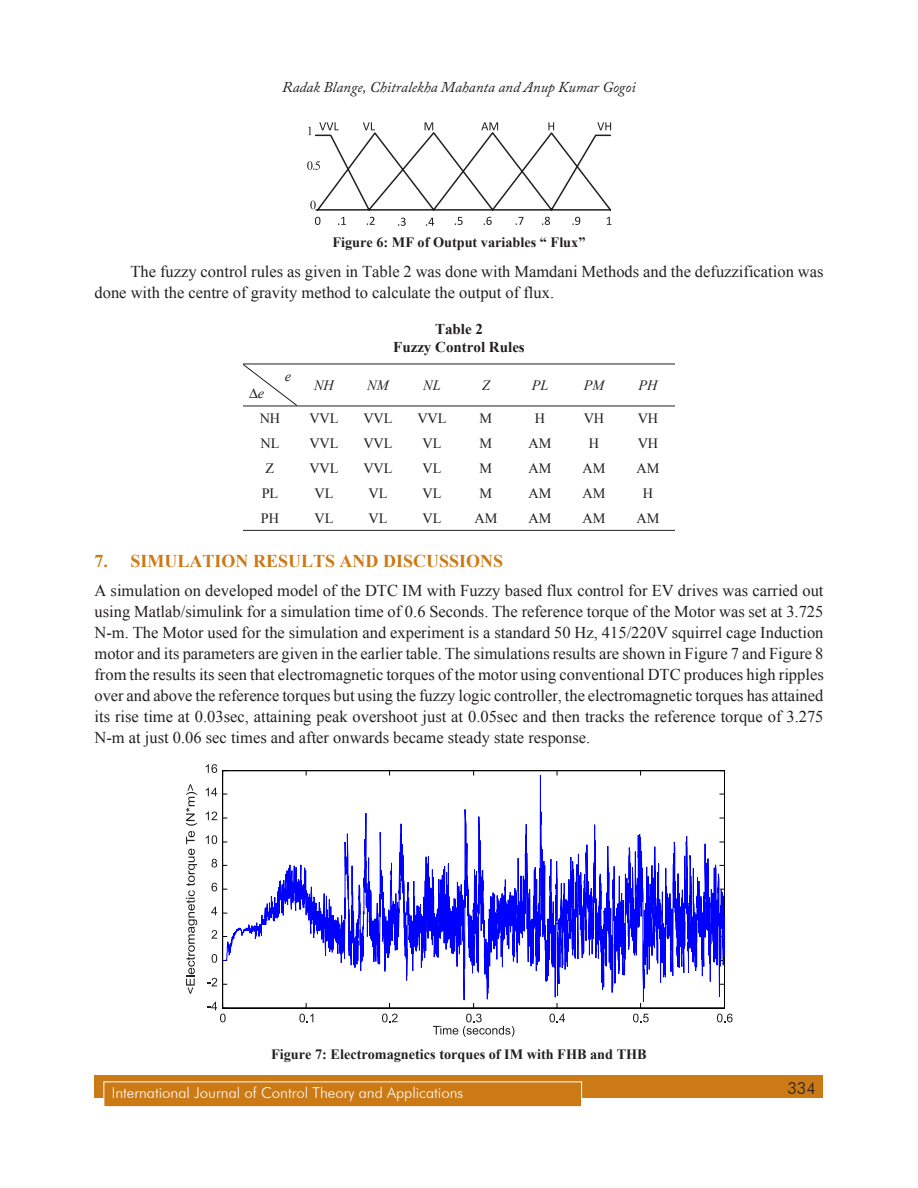
<style>
.page{position:relative;width:918px;height:1188px;background:#fff}
.page>*{position:absolute;margin:0;border:0;box-sizing:border-box;transform-origin:0 0}
.Subhead_1{font:700 18px "Times New Roman";color:#cb7a16}
.Body_text{font:16.5px/21px "Times New Roman";color:#231f20}
.t1{font:300 16.5px "Futura BT";color:#231f20}
.t2{font:300 15px "Futura BT";color:#fff}
.t3{font:italic 15px "Adobe Caslon Pro";color:#231f20}
.Table_Head{font:700 15px/18px "Times New Roman";color:#231f20;text-align:center}
.t4{font:700 14.25px "Times New Roman";color:#231f20}
.t5{font:14.25px "Times New Roman";color:#231f20}
.t6{font:italic 14.25px "Times New Roman";color:#231f20}
</style>
<div class="page">
<div style="left:94px;top:1076px;width:730px;height:22px;background:#cb7a16"></div>
<div style="left:104px;top:1082px;width:478px;height:25px;background:#cb7a16"></div>
<div style="left:104px;top:1082px;width:478px;height:25px;border:1px solid #fff"></div>
<svg style="left:307px;top:122px;width:305px;height:104px"></svg>
<hr style="left:243px;top:530px;width:54px;height:1px;background:#231f20">
<hr style="left:297px;top:530px;width:54px;height:1px;background:#231f20">
<hr style="left:351px;top:530px;width:54px;height:1px;background:#231f20">
<hr style="left:405px;top:530px;width:54px;height:1px;background:#231f20">
<hr style="left:459px;top:530px;width:54px;height:1px;background:#231f20">
<hr style="left:513px;top:530px;width:54px;height:1px;background:#231f20">
<hr style="left:567px;top:530px;width:54px;height:1px;background:#231f20">
<hr style="left:621px;top:530px;width:54px;height:1px;background:#231f20">
<hr style="left:297px;top:364px;width:54px;height:1px;background:#231f20">
<hr style="left:351px;top:364px;width:54px;height:1px;background:#231f20">
<hr style="left:405px;top:364px;width:54px;height:1px;background:#231f20">
<hr style="left:459px;top:364px;width:54px;height:1px;background:#231f20">
<hr style="left:513px;top:364px;width:54px;height:1px;background:#231f20">
<hr style="left:567px;top:364px;width:54px;height:1px;background:#231f20">
<hr style="left:621px;top:364px;width:54px;height:1px;background:#231f20">
<hr style="left:243px;top:406px;width:54px;height:1px;background:#231f20">
<hr style="left:297px;top:406px;width:54px;height:1px;background:#231f20">
<hr style="left:351px;top:406px;width:54px;height:1px;background:#231f20">
<hr style="left:405px;top:406px;width:54px;height:1px;background:#231f20">
<hr style="left:459px;top:406px;width:54px;height:1px;background:#231f20">
<hr style="left:513px;top:406px;width:54px;height:1px;background:#231f20">
<hr style="left:567px;top:406px;width:54px;height:1px;background:#231f20">
<hr style="left:621px;top:406px;width:54px;height:1px;background:#231f20">
<svg style="left:725px;top:1014px;width:8px;height:8px"></svg>
<svg style="left:207px;top:1002px;width:15px;height:20px"></svg>
<svg style="left:208px;top:978px;width:9px;height:8px"></svg>
<svg style="left:212px;top:954px;width:5px;height:9px"></svg>
<svg style="left:211px;top:930px;width:6px;height:9px"></svg>
<svg style="left:211px;top:907px;width:6px;height:8px"></svg>
<svg style="left:212px;top:883px;width:5px;height:8px"></svg>
<svg style="left:212px;top:859px;width:5px;height:9px"></svg>
<svg style="left:206px;top:835px;width:11px;height:9px"></svg>
<svg style="left:206px;top:812px;width:11px;height:8px"></svg>
<svg style="left:206px;top:788px;width:11px;height:8px"></svg>
<svg style="left:206px;top:764px;width:12px;height:9px"></svg>
<svg style="left:222px;top:770px;width:503px;height:264px"></svg>
<svg style="left:433px;top:1014px;width:81px;height:23px"></svg>
<svg style="left:186px;top:784px;width:11px;height:210px"></svg>
<svg style="left:243px;top:364px;width:54px;height:42px"></svg>
<p class="t3" style="left:282px;top:78px;width:355px">Radak Blange, Chitralekha Mahanta and Anup Kumar Gogoi</p>
<p class="t4" style="left:333px;top:232px;width:254px">Figure 6: MF of Output variables “ Flux”</p>
<p class="Body_text" style="left:94px;top:260px;width:731px;text-indent:36px">The fuzzy control rules as given in Table 2 was done with Mamdani Methods and the defuzzification was done with the centre of gravity method to calculate the output of flux.</p>
<p class="Table_Head" style="left:393px;top:319px;width:133px">Table 2<br>Fuzzy Control Rules</p>
<p class="t6" style="left:285px;top:367px;width:8px">e</p>
<p class="t6" style="left:258px;top:384px;width:8px">e</p>
<p class="t6" style="left:314px;top:375px;width:21px">NH</p>
<p class="t6" style="left:367px;top:375px;width:23px">NM</p>
<p class="t6" style="left:423px;top:375px;width:19px">NL</p>
<p class="t6" style="left:482px;top:375px;width:9px">Z</p>
<p class="t6" style="left:532px;top:375px;width:18px">PL</p>
<p class="t6" style="left:584px;top:375px;width:22px">PM</p>
<p class="t6" style="left:639px;top:375px;width:20px">PH</p>
<p class="t5" style="left:260px;top:409px;width:22px">NH</p>
<p class="t5" style="left:309px;top:409px;width:31px">VVL</p>
<p class="t5" style="left:363px;top:409px;width:31px">VVL</p>
<p class="t5" style="left:417px;top:409px;width:31px">VVL</p>
<p class="t5" style="left:480px;top:409px;width:14px">M</p>
<p class="t5" style="left:535px;top:409px;width:12px">H</p>
<p class="t5" style="left:584px;top:409px;width:22px">VH</p>
<p class="t5" style="left:638px;top:409px;width:22px">VH</p>
<p class="t5" style="left:261px;top:434px;width:20px">NL</p>
<p class="t5" style="left:309px;top:434px;width:31px">VVL</p>
<p class="t5" style="left:363px;top:434px;width:31px">VVL</p>
<p class="t5" style="left:423px;top:434px;width:20px">VL</p>
<p class="t5" style="left:480px;top:434px;width:14px">M</p>
<p class="t5" style="left:529px;top:434px;width:24px">AM</p>
<p class="t5" style="left:589px;top:434px;width:12px">H</p>
<p class="t5" style="left:638px;top:434px;width:22px">VH</p>
<p class="t5" style="left:266px;top:459px;width:10px">Z</p>
<p class="t5" style="left:309px;top:459px;width:31px">VVL</p>
<p class="t5" style="left:363px;top:459px;width:31px">VVL</p>
<p class="t5" style="left:423px;top:459px;width:20px">VL</p>
<p class="t5" style="left:480px;top:459px;width:14px">M</p>
<p class="t5" style="left:529px;top:459px;width:24px">AM</p>
<p class="t5" style="left:583px;top:459px;width:24px">AM</p>
<p class="t5" style="left:637px;top:459px;width:24px">AM</p>
<p class="t5" style="left:262px;top:484px;width:18px">PL</p>
<p class="t5" style="left:315px;top:484px;width:20px">VL</p>
<p class="t5" style="left:369px;top:484px;width:20px">VL</p>
<p class="t5" style="left:423px;top:484px;width:20px">VL</p>
<p class="t5" style="left:480px;top:484px;width:14px">M</p>
<p class="t5" style="left:529px;top:484px;width:24px">AM</p>
<p class="t5" style="left:583px;top:484px;width:24px">AM</p>
<p class="t5" style="left:643px;top:484px;width:12px">H</p>
<p class="t5" style="left:261px;top:509px;width:20px">PH</p>
<p class="t5" style="left:315px;top:509px;width:20px">VL</p>
<p class="t5" style="left:369px;top:509px;width:20px">VL</p>
<p class="t5" style="left:423px;top:509px;width:20px">VL</p>
<p class="t5" style="left:475px;top:509px;width:24px">AM</p>
<p class="t5" style="left:529px;top:509px;width:24px">AM</p>
<p class="t5" style="left:583px;top:509px;width:24px">AM</p>
<p class="t5" style="left:637px;top:509px;width:24px">AM</p>
<p class="Subhead_1" style="left:94px;top:549px;width:410px">7. SIMULATION RESULTS AND DISCUSSIONS</p>
<p class="Body_text" style="left:94px;top:580px;width:731px;text-align:justify">A simulation on developed model of the DTC IM with Fuzzy based flux control for EV drives was carried out using Matlab/simulink for a simulation time of 0.6 Seconds. The reference torque of the Motor was set at 3.725<br>N-m. The Motor used for the simulation and experiment is a standard 50 Hz, 415/220V squirrel cage Induction motor and its parameters are given in the earlier table. The simulations results are shown in Figure 7 and Figure 8 from the results its seen that electromagnetic torques of the motor using conventional DTC produces high ripples over and above the reference torques but using the fuzzy logic controller, the electromagnetic torques has attained its rise time at 0.03sec, attaining peak overshoot just at 0.05sec and then tracks the reference torque of 3.275<br>N-m at just 0.06 sec times and after onwards became steady state response.</p>
<p class="t4" style="left:271px;top:1044px;width:377px">Figure 7: Electromagnetics torques of IM with FHB and THB</p>
<p class="t2" style="left:112px;top:1084px;width:353px">International Journal of Control Theory and Applications</p>
<p class="t1" style="left:787px;top:1078px;width:30px">334</p>
</div>
